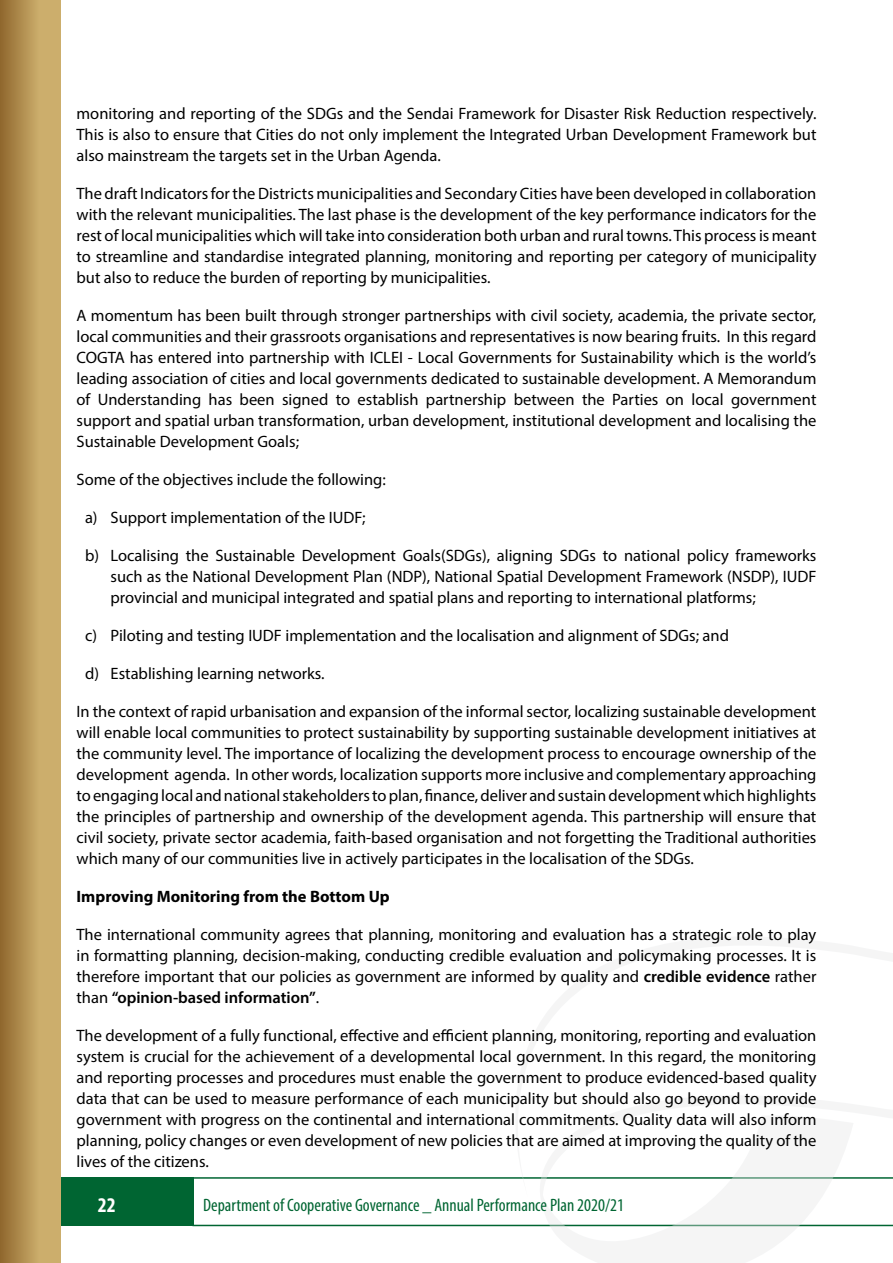
<style>
.page{position:relative;width:893px;height:1263px;background:#fff}
.page>*{position:absolute;margin:0;border:0;box-sizing:border-box;transform-origin:0 0}
.t1{font:700 condensed 21px "Myriad Pro";color:#fff}
.t2{font:condensed 18px "Myriad Pro";color:#006532}
.t3{font:16.5px/21px "Myriad Pro";color:#000;text-align:justify}
.t4{font:700 16.5px "Myriad Pro";color:#000}
.s1{font-weight:600}
</style>
<div class="page">
<div style="left:0;top:1177px;width:193px;height:49px;background:#006532"></div>
<hr style="left:192px;top:1225px;width:701px;height:1px;background:#006532">
<hr style="left:191px;top:1177px;width:702px;height:2px;background:#006532">
<svg style="left:520px;top:1177px;width:373px;height:50px"></svg>
<div style="left:0;top:0;width:61px;height:1263px;background:#ccae6c"></div>
<div style="left:0;top:0;width:38px;height:1263px;background:linear-gradient(to right,#8f672d,#c7a967)"></div>
<p class="t3" style="left:77px;top:102px;width:741px">monitoring and reporting of the SDGs and the Sendai Framework for Disaster Risk Reduction respectively.<br>This is also to ensure that Cities do not only implement the Integrated Urban Development Framework but also mainstream the targets set in the Urban Agenda.</p>
<p class="t3" style="left:77px;top:182px;width:741px">The draft Indicators for the Districts municipalities and Secondary Cities have been developed in collaboration with the relevant municipalities. The last phase is the development of the key performance indicators for the rest of local municipalities which will take into consideration both urban and rural towns. This process is meant to streamline and standardise integrated planning, monitoring and reporting per category of municipality but also to reduce the burden of reporting by municipalities.</p>
<p class="t3" style="left:77px;top:304px;width:741px">A momentum has been built through stronger partnerships with civil society, academia, the private sector, local communities and their grassroots organisations and representatives is now bearing fruits. In this regard COGTA has entered into partnership with ICLEI - Local Governments for Sustainability which is the world’s leading association of cities and local governments dedicated to sustainable development. A Memorandum of Understanding has been signed to establish partnership between the Parties on local government support and spatial urban transformation, urban development, institutional development and localising the Sustainable Development Goals;</p>
<p class="t3" style="left:77px;top:468px;width:311px">Some of the objectives include the following:</p>
<p class="t3" style="left:85px;top:507px;width:282px">a) Support implementation of the IUDF;</p>
<p class="t3" style="left:111px;top:545px;width:707px;text-indent:-26px">b) Localising the Sustainable Development Goals(SDGs), aligning SDGs to national policy frameworks such as the National Development Plan (NDP), National Spatial Development Framework (NSDP), IUDF provincial and municipal integrated and spatial plans and reporting to international platforms;</p>
<p class="t3" style="left:85px;top:625px;width:645px">c) Piloting and testing IUDF implementation and the localisation and alignment of SDGs; and</p>
<p class="t3" style="left:85px;top:663px;width:241px">d) Establishing learning networks.</p>
<p class="t3" style="left:77px;top:701px;width:741px">In the context of rapid urbanisation and expansion of the informal sector, localizing sustainable development will enable local communities to protect sustainability by supporting sustainable development initiatives at the community level. The importance of localizing the development process to encourage ownership of the development agenda. In other words, localization supports more inclusive and complementary approaching to engaging local and national stakeholders to plan, finance, deliver and sustain development which highlights the principles of partnership and ownership of the development agenda. This partnership will ensure that civil society, private sector academia, faith-based organisation and not forgetting the Traditional authorities which many of our communities live in actively participates in the localisation of the SDGs.</p>
<p class="t4" style="left:77px;top:886px;width:315px">Improving Monitoring from the Bottom Up</p>
<p class="t3" style="left:77px;top:924px;width:741px">The international community agrees that planning, monitoring and evaluation has a strategic role to play in formatting planning, decision-making, conducting credible evaluation and policymaking processes. It is therefore important that our policies as government are informed by quality and <span class="s1">credible evidence</span> rather than <span class="s1">“opinion-based information”</span>.</p>
<p class="t3" style="left:77px;top:1025px;width:741px">The development of a fully functional, effective and efficient planning, monitoring, reporting and evaluation system is crucial for the achievement of a developmental local government. In this regard, the monitoring and reporting processes and procedures must enable the government to produce evidenced-based quality data that can be used to measure performance of each municipality but should also go beyond to provide government with progress on the continental and international commitments. Quality data will also inform planning, policy changes or even development of new policies that are aimed at improving the quality of the lives of the citizens.</p>
<p class="t1" style="left:98px;top:1192px;width:19px">22</p>
<p class="t2" style="left:203px;top:1194px;width:422px">Department of Cooperative Governance _ Annual Performance Plan 2020/21</p>
</div>
